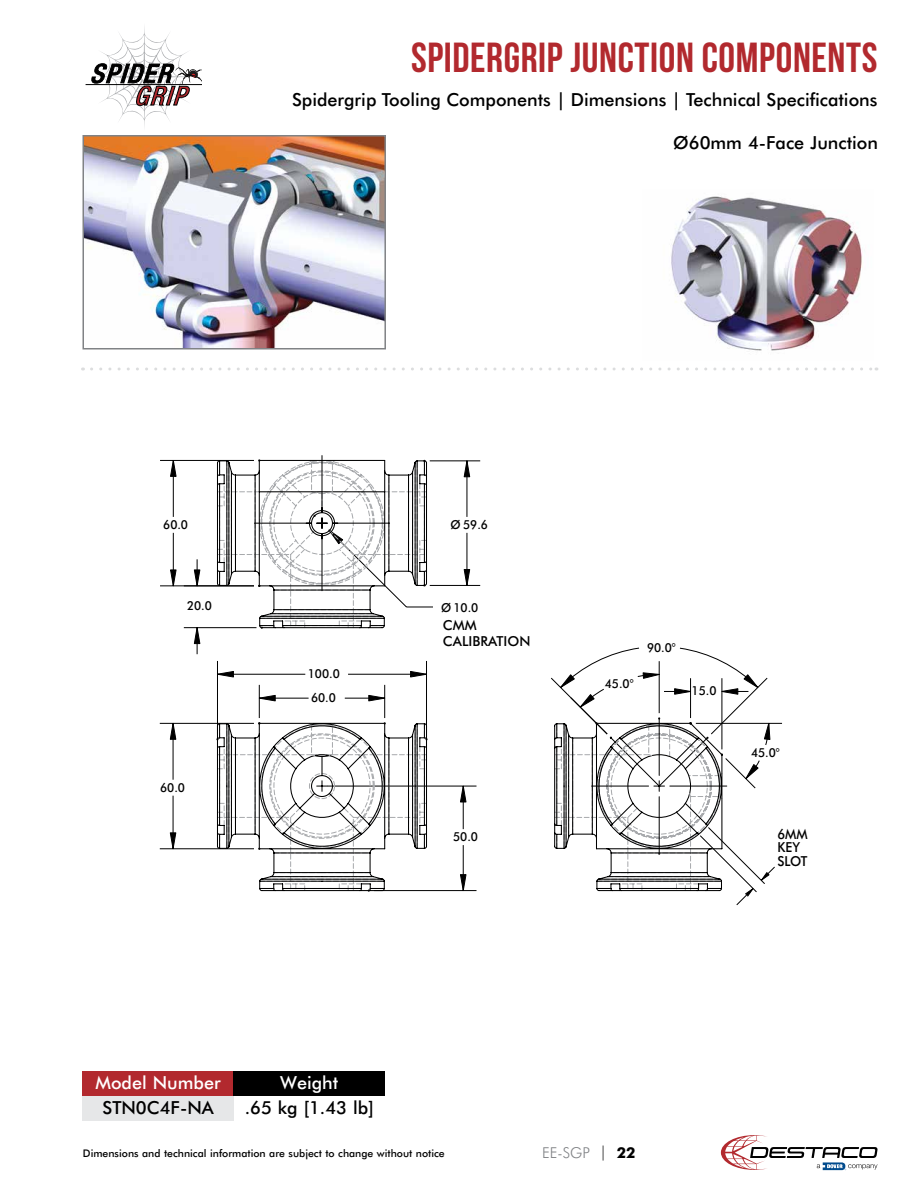
<style>
.page{position:relative;width:918px;height:1188px;background:#fff}
.page>*{position:absolute;margin:0;border:0;box-sizing:border-box;transform-origin:0 0}
.t1{font:42px "Bebas Neue";letter-spacing:.015em;color:#b2292e}
.t2{font:500 18px "Futura BT";color:#000}
.t3{font:500 18px "Futura BT";color:#fff}
.t4{font:300 15px "Futura BT";color:#808285}
.t5{font:500 13.8px/16.5px "Futura BT";color:#000}
.t6{font:500 13.8px/13.2px "Futura BT";color:#000;scale:.94 1}
.t7{font:500 12.45px "Futura BT";color:#000;scale:.95 1}
.t8{font:500 10.5px "Futura BT";color:#000}
.s1{color:#000}
.s2{font-weight:700;color:#000}
</style>
<div class="page">
<div style="left:82px;top:1071px;width:152px;height:25px;background:#b2292e"></div>
<div style="left:234px;top:1071px;width:151px;height:25px;background:#000"></div>
<div style="left:82px;top:1096px;width:152px;height:25px;background:#e6e7e8"></div>
<hr style="left:160px;top:723px;width:94px;height:1px;background:#000">
<hr style="left:160px;top:849px;width:94px;height:1px;background:#000">
<hr style="left:173px;top:723px;width:1px;height:57px;background:#000">
<hr style="left:173px;top:796px;width:1px;height:53px;background:#000">
<svg style="left:170px;top:723px;width:7px;height:17px"></svg>
<svg style="left:170px;top:832px;width:7px;height:18px"></svg>
<hr style="left:160px;top:460px;width:94px;height:1px;background:#000">
<hr style="left:160px;top:586px;width:94px;height:1px;background:#000">
<hr style="left:173px;top:460px;width:1px;height:57px;background:#000">
<hr style="left:173px;top:533px;width:1px;height:53px;background:#000">
<svg style="left:170px;top:460px;width:7px;height:17px"></svg>
<svg style="left:170px;top:569px;width:7px;height:18px"></svg>
<hr style="left:184px;top:627px;width:72px;height:1px;background:#000">
<svg style="left:194px;top:559px;width:7px;height:28px"></svg>
<svg style="left:194px;top:627px;width:7px;height:27px"></svg>
<svg style="left:321px;top:458px;width:361px;height:433px"></svg>
<svg style="left:217px;top:629px;width:210px;height:90px"></svg>
<svg style="left:216px;top:719px;width:212px;height:173px"></svg>
<hr style="left:322px;top:456px;width:1px;height:57px;background:#000">
<svg style="left:216px;top:459px;width:217px;height:170px"></svg>
<svg style="left:551px;top:648px;width:231px;height:257px"></svg>
<img style="left:85px;top:138px;width:298px;height:209px">
<div style="left:82px;top:135px;width:304px;height:215px;border:2px solid #808285"></div>
<img style="left:671px;top:196px;width:191px;height:155px">
<svg style="left:92px;top:368px;width:785px;height:2px"></svg>
<hr style="left:86px;top:84px;width:115px;height:1px;background:#000">
<svg style="left:91px;top:27px;width:110px;height:100px"></svg>
<svg style="left:721px;top:1135px;width:157px;height:35px"></svg>
<h1 class="t1" style="left:411px;top:34px;width:468px">SPIDERGRIP JUNCTION COMPONENTS</h1>
<p class="t2" style="left:292px;top:88px;width:587px">Spidergrip Tooling Components | Dimensions | Technical Specifications</p>
<p class="t2" style="left:673px;top:131px;width:206px">Ø60mm 4-Face Junction</p>
<p class="t7" style="left:163px;top:517px;width:28px">60.0</p>
<p class="t7" style="left:451px;top:517px;width:41px">Ø 59.6</p>
<p class="t7" style="left:187px;top:598px;width:28px">20.0</p>
<p class="t7" style="left:441px;top:600px;width:41px">Ø 10.0</p>
<p class="t5" style="left:443px;top:616px;width:89px">CMM<br>CALIBRATION</p>
<p class="t7" style="left:308px;top:666px;width:35px">100.0</p>
<p class="t7" style="left:160px;top:780px;width:28px">60.0</p>
<p class="t7" style="left:311px;top:690px;width:28px">60.0</p>
<p class="t7" style="left:453px;top:829px;width:28px">50.0</p>
<p class="t7" style="left:605px;top:676px;width:32px">45.0°</p>
<p class="t7" style="left:647px;top:640px;width:32px">90.0°</p>
<p class="t7" style="left:692px;top:683px;width:28px">15.0</p>
<p class="t7" style="left:751px;top:745px;width:32px">45.0°</p>
<p class="t6" style="left:777px;top:828px;width:34px">6MM<br>KEY<br>SLOT</p>
<p class="t3" style="left:95px;top:1072px;width:127px">Model Number</p>
<p class="t3" style="left:280px;top:1072px;width:60px">Weight</p>
<p class="t2" style="left:102px;top:1097px;width:113px">STN0C4F-NA</p>
<p class="t2" style="left:245px;top:1097px;width:131px">.65 kg [1.43 lb]</p>
<p class="t8" style="left:83px;top:1147px;width:363px">Dimensions and technical information are subject to change without notice</p>
<p class="t4" style="left:542px;top:1144px;width:95px">EE-SGP <span class="s1">|</span> <span class="s2">22</span></p>
</div>
